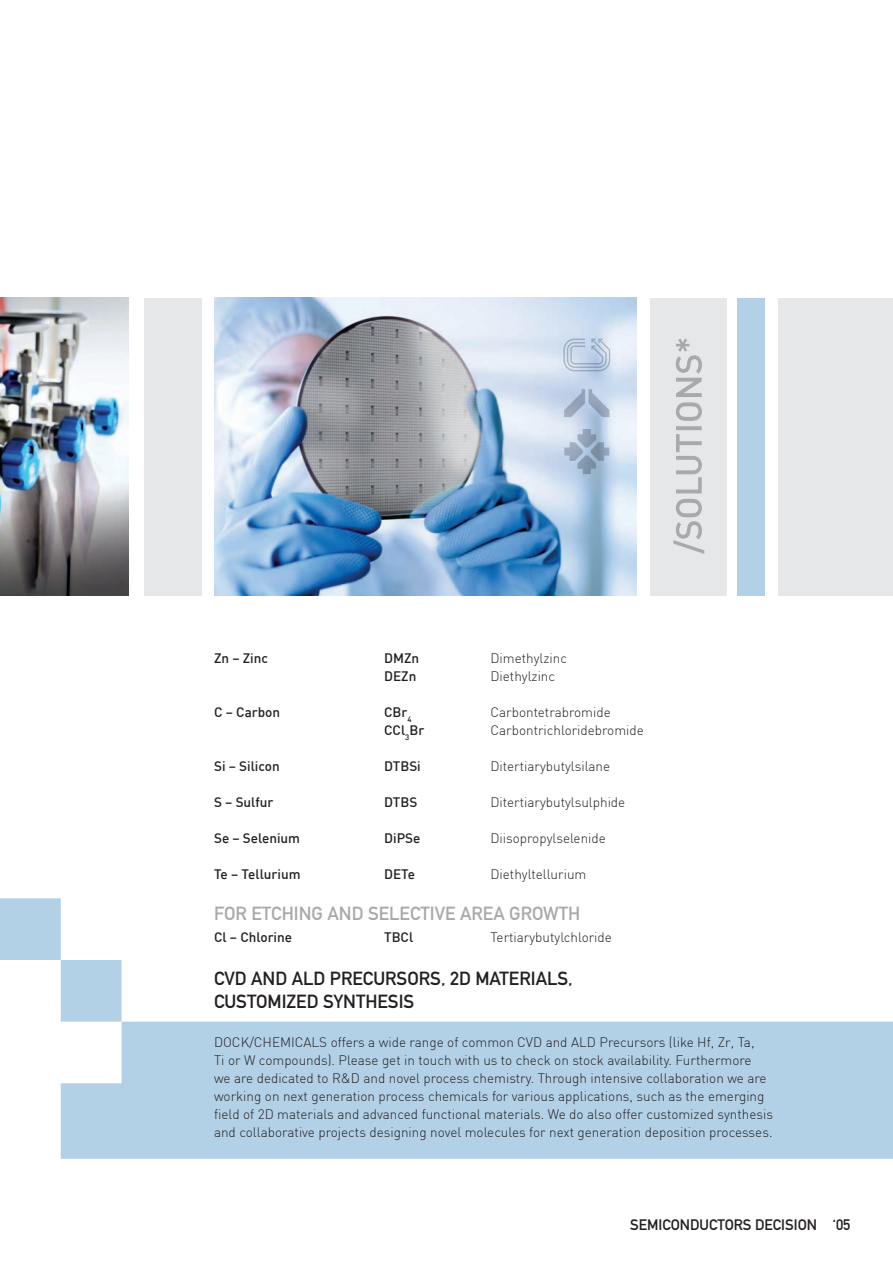
<style>
.page{position:relative;width:893px;height:1263px;background:#fff}
.page>*{position:absolute;margin:0;border:0;box-sizing:border-box;transform-origin:0 0}
.t1{font:18.75px/22.5px "DIN Mittelschrift";color:#231f20}
.t2{font:18.75px "DIN Mittelschrift";color:#a8a9ad}
.t3{font:15px "DIN Mittelschrift";color:#231f20}
.t4{font:300 13.5px/18px "DIN";color:#231f20}
.t5{font:500 13.5px "DIN";color:#231f20}
</style>
<div class="page">
<img style="left:214px;top:298px;width:423px;height:297px">
<img style="left:0;top:298px;width:129px;height:297px">
<div style="left:651px;top:298px;width:76px;height:297px;background:#e6e7e9"></div>
<div style="left:778px;top:298px;width:115px;height:297px;background:#e6e7e9"></div>
<div style="left:737px;top:298px;width:27px;height:297px;background:#b3d1e6"></div>
<div style="left:145px;top:298px;width:57px;height:297px;background:#e6e7e9"></div>
<svg style="left:673px;top:339px;width:31px;height:215px"></svg>
<svg style="left:0;top:898px;width:893px;height:261px;fill:#b3d1e6"></svg>
<svg style="left:563px;top:339px;width:47px;height:32px"></svg>
<svg style="left:564px;top:389px;width:45px;height:28px"></svg>
<svg style="left:564px;top:429px;width:45px;height:45px"></svg>
<p class="t5" style="left:214px;top:649px;width:56px">Zn – Zinc</p>
<p class="t5" style="left:384px;top:649px;width:37px">DMZn</p>
<p class="t4" style="left:490px;top:649px;width:78px">Dimethylzinc</p>
<p class="t5" style="left:384px;top:667px;width:34px">DEZn</p>
<p class="t4" style="left:490px;top:667px;width:66px">Diethylzinc</p>
<p class="t5" style="left:214px;top:703px;width:68px">C – Carbon</p>
<p class="t5" style="left:384px;top:703px;width:29px">CBr<sub>4</sub></p>
<p class="t4" style="left:490px;top:703px;width:122px">Carbontetrabromide</p>
<p class="t5" style="left:384px;top:721px;width:42px">CCl<sub>3</sub>Br</p>
<p class="t4" style="left:490px;top:721px;width:155px">Carbontrichloridebromide</p>
<p class="t5" style="left:214px;top:757px;width:67px">Si – Silicon</p>
<p class="t5" style="left:384px;top:757px;width:38px">DTBSi</p>
<p class="t4" style="left:490px;top:757px;width:121px">Ditertiarybutylsilane</p>
<p class="t5" style="left:214px;top:793px;width:61px">S – Sulfur</p>
<p class="t5" style="left:384px;top:793px;width:35px">DTBS</p>
<p class="t4" style="left:490px;top:793px;width:136px">Ditertiarybutylsulphide</p>
<p class="t5" style="left:214px;top:830px;width:88px">Se – Selenium</p>
<p class="t5" style="left:384px;top:830px;width:38px">DiPSe</p>
<p class="t4" style="left:490px;top:829px;width:117px">Diisopropylselenide</p>
<p class="t5" style="left:214px;top:866px;width:88px">Te – Tellurium</p>
<p class="t5" style="left:384px;top:866px;width:33px">DETe</p>
<p class="t4" style="left:490px;top:865px;width:97px">Diethyltellurium</p>
<h1 class="t2" style="left:214px;top:902px;width:368px">FOR ETCHING AND SELECTIVE AREA GROWTH</h1>
<p class="t5" style="left:214px;top:928px;width:80px">Cl – Chlorine</p>
<p class="t5" style="left:384px;top:928px;width:31px">TBCl</p>
<p class="t4" style="left:490px;top:928px;width:123px">Tertiarybutylchloride</p>
<h1 class="t1" style="left:214px;top:967px;width:360px">CVD AND ALD PRECURSORS, 2D MATERIALS,<br>CUSTOMIZED SYNTHESIS</h1>
<p class="t4" style="left:214px;top:1033px;width:561px">DOCK/CHEMICALS offers a wide range of common CVD and ALD Precursors (like Hf, Zr, Ta,<br>Ti or W compounds). Please get in touch with us to check on stock availability. Furthermore<br>we are dedicated to R&amp;D and novel process chemistry. Through intensive collaboration we are working on next generation process chemicals for various applications, such as the emerging field of 2D materials and advanced functional materials. We do also offer customized synthesis and collaborative projects designing novel molecules for next generation deposition processes.</p>
<p class="t3" style="left:630px;top:1215px;width:222px">SEMICONDUCTORS DECISION ‘05</p>
</div>
